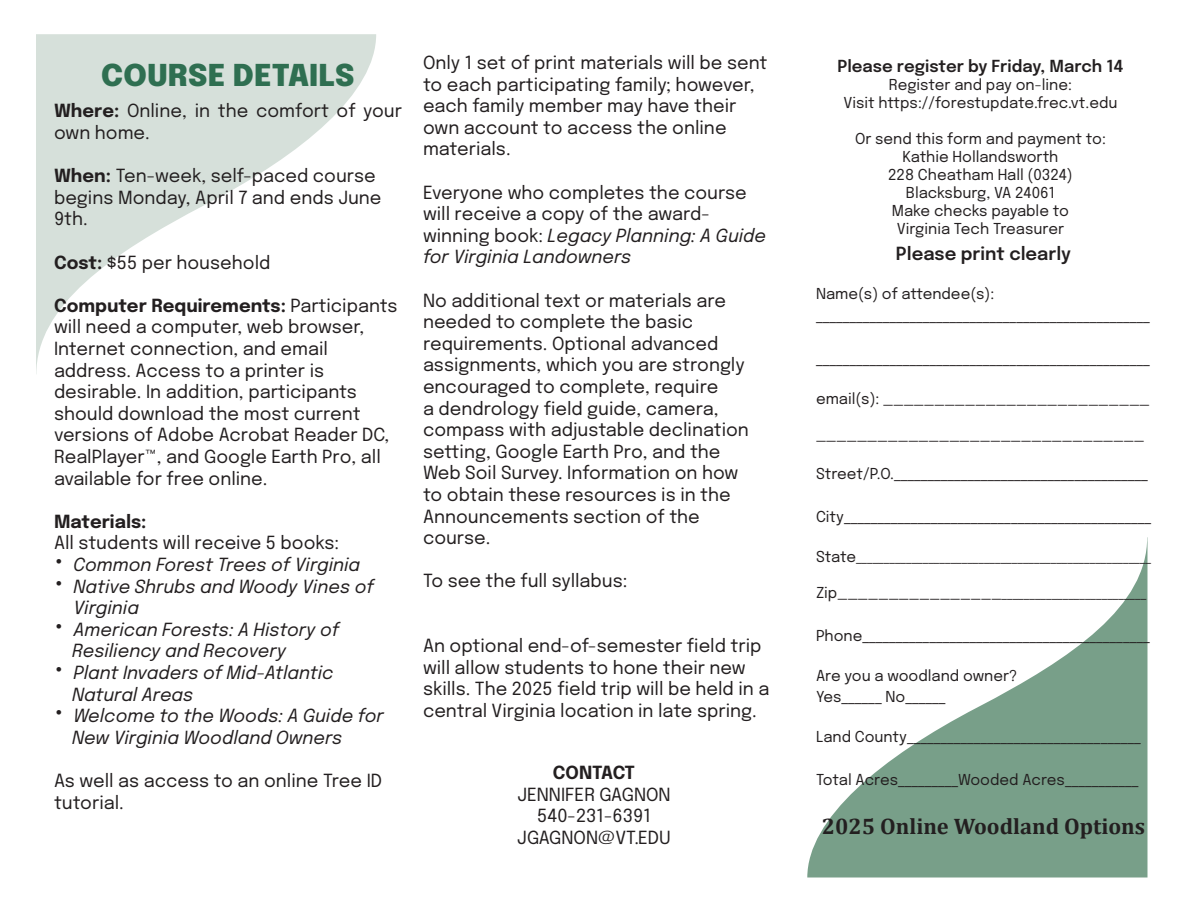
<style>
.page{position:relative;width:1188px;height:918px;background:#fff}
.page>*{position:absolute;margin:0;border:0;box-sizing:border-box;transform-origin:0 0}
.t1{font:900 30px "Epilogue";letter-spacing:.005em;color:#2f6f51}
.t2{font:700 22.5px "Cambria";color:#231f20}
.t3{font:18px/21.6px "Epilogue";color:#231f20}
.t4{font:18px "Cambria";color:#231f20}
.t5{font:italic 18px/21.6px "Epilogue";color:#231f20}
.t6{font:600 18px "Epilogue";color:#231f20}
.t7{font:700 18px "Epilogue";color:#231f20}
.t8{font:600 16.5px "Epilogue";color:#231f20}
.t9{font:15px "Epilogue";color:#231f20}
.t10{font:15px "Cambria";color:#231f20}
.s1{font-weight:700}
.s2{font-size:27px}
.s3{font-style:italic}
.s4{font-family:"Epilogue";font-size:15px}
.s5{font-family:"Epilogue"}
.s6{font-family:"Cambria";font-size:18px}
</style>
<div class="page">
<svg style="left:36px;top:34px;width:340px;height:340px;fill:#dee6e1"></svg>
<svg style="left:807px;top:537px;width:341px;height:341px"></svg>
<p class="t1" style="left:101px;top:54px;width:255px">COURSE DETAILS</p>
<p class="t3" style="left:54px;top:99px;width:349px"><span class="s1">Where:</span> Online, in the comfort of your own home.</p>
<p class="t3" style="left:54px;top:164px;width:329px"><span class="s1">When:</span> Ten-week, self-paced course begins Monday, April 7 and ends June<br>9th.</p>
<p class="t3" style="left:54px;top:250px;width:218px"><span class="s1">Cost:</span> $55 per household</p>
<p class="t3" style="left:54px;top:294px;width:345px"><span class="s1">Computer Requirements:</span> Participants will need a computer, web browser, Internet connection, and email address. Access to a printer is desirable. In addition, participants should download the most current versions of Adobe Acrobat Reader DC, RealPlayer™, and Google Earth Pro, all available for free online.</p>
<p class="t7" style="left:54px;top:509px;width:94px">Materials:</p>
<p class="t3" style="left:54px;top:531px;width:287px">All students will receive 5 books:</p>
<p class="t5" style="left:54px;top:553px;width:308px"><span class="s2">•</span> Common Forest Trees of Virginia</p>
<p class="t5" style="left:73px;top:574px;width:302px;text-indent:-19px"><span class="s2">•</span> Native Shrubs and Woody Vines of<br>Virginia</p>
<p class="t5" style="left:72px;top:618px;width:269px;text-indent:-18px"><span class="s2">•</span> American Forests: A History of<br>Resiliency and Recovery</p>
<p class="t5" style="left:72px;top:661px;width:263px;text-indent:-18px"><span class="s2">•</span> Plant Invaders of Mid-Atlantic<br>Natural Areas</p>
<p class="t5" style="left:72px;top:704px;width:313px;text-indent:-18px"><span class="s2">•</span> Welcome to the Woods: A Guide for<br>New Virginia Woodland Owners</p>
<p class="t3" style="left:54px;top:769px;width:330px">As well as access to an online Tree ID tutorial.</p>
<p class="t3" style="left:423px;top:51px;width:346px">Only 1 set of print materials will be sent to each participating family; however, each family member may have their own account to access the online materials.</p>
<p class="t3" style="left:423px;top:180px;width:345px">Everyone who completes the course will receive a copy of the award&shy;winning book: <span class="s3">Legacy Planning: A Guide for Virginia Landowners</span></p>
<p class="t3" style="left:423px;top:288px;width:328px">No additional text or materials are needed to complete the basic requirements. Optional advanced assignments, which you are strongly encouraged to complete, require<br>a dendrology field guide, camera, compass with adjustable declination setting, Google Earth Pro, and the<br>Web Soil Survey. Information on how to obtain these resources is in the<br>Announcements section of the course.</p>
<p class="t3" style="left:423px;top:569px;width:206px">To see the full syllabus:</p>
<p class="t3" style="left:423px;top:634px;width:348px">An optional end-of-semester field trip will allow students to hone their new skills. The 2025 field trip will be held in a central Virginia location in late spring.</p>
<p class="t7" style="left:553px;top:760px;width:84px">CONTACT</p>
<p class="t3" style="left:517px;top:782px;width:155px">JENNIFER GAGNON</p>
<p class="t3" style="left:537px;top:804px;width:115px">540-231-6391</p>
<p class="t3" style="left:517px;top:825px;width:155px">JGAGNON@VT.EDU</p>
<p class="t8" style="left:837px;top:55px;width:287px">Please register by Friday, March 14</p>
<p class="t9" style="left:889px;top:74px;width:185px">Register and pay on-line:</p>
<p class="t9" style="left:843px;top:92px;width:276px">Visit https://forestupdate.frec.vt.edu</p>
<p class="t9" style="left:855px;top:128px;width:252px">Or send this form and payment to:</p>
<p class="t9" style="left:902px;top:146px;width:158px">Kathie Hollandsworth</p>
<p class="t9" style="left:888px;top:164px;width:186px">228 Cheatham Hall (0324)</p>
<p class="t9" style="left:906px;top:182px;width:151px">Blacksburg, VA 24061</p>
<p class="t9" style="left:892px;top:200px;width:179px">Make checks payable to</p>
<p class="t9" style="left:897px;top:218px;width:169px">Virginia Tech Treasurer</p>
<p class="t6" style="left:896px;top:240px;width:177px">Please print clearly</p>
<p class="t9" style="left:816px;top:283px;width:180px">Name(s) of attendee(s):</p>
<p class="t4" style="left:816px;top:304px;width:335px">__________________________________________________</p>
<p class="t4" style="left:816px;top:347px;width:335px">__________________________________________________</p>
<p class="t9" style="left:816px;top:388px;width:335px">email(s): __________________________</p>
<p class="t9" style="left:816px;top:424px;width:330px">________________________________</p>
<p class="t4" style="left:816px;top:462px;width:333px"><span class="s4">Street/P.O.</span>______________________________________</p>
<p class="t4" style="left:816px;top:506px;width:337px"><span class="s4">City</span>______________________________________________</p>
<p class="t10" style="left:816px;top:548px;width:337px"><span class="s5">State</span>_____________________________________________________</p>
<p class="t10" style="left:816px;top:584px;width:332px"><span class="s5">Zip________________</span>__________________________</p>
<p class="t4" style="left:816px;top:624px;width:335px"><span class="s4">Phone</span>___________________________________________</p>
<p class="t9" style="left:816px;top:665px;width:203px">Are you a woodland owner?</p>
<p class="t4" style="left:816px;top:686px;width:131px"><span class="s4">Yes</span>______ <span class="s4">No</span>______</p>
<p class="t4" style="left:816px;top:725px;width:326px"><span class="s4">Land County</span>___________________________________</p>
<p class="t9" style="left:816px;top:769px;width:324px">Total Acres<span class="s6">_________</span>Wooded Acres<span class="s6">___________</span></p>
<p class="t2" style="left:822px;top:810px;width:325px">2025 Online Woodland Options</p>
</div>
